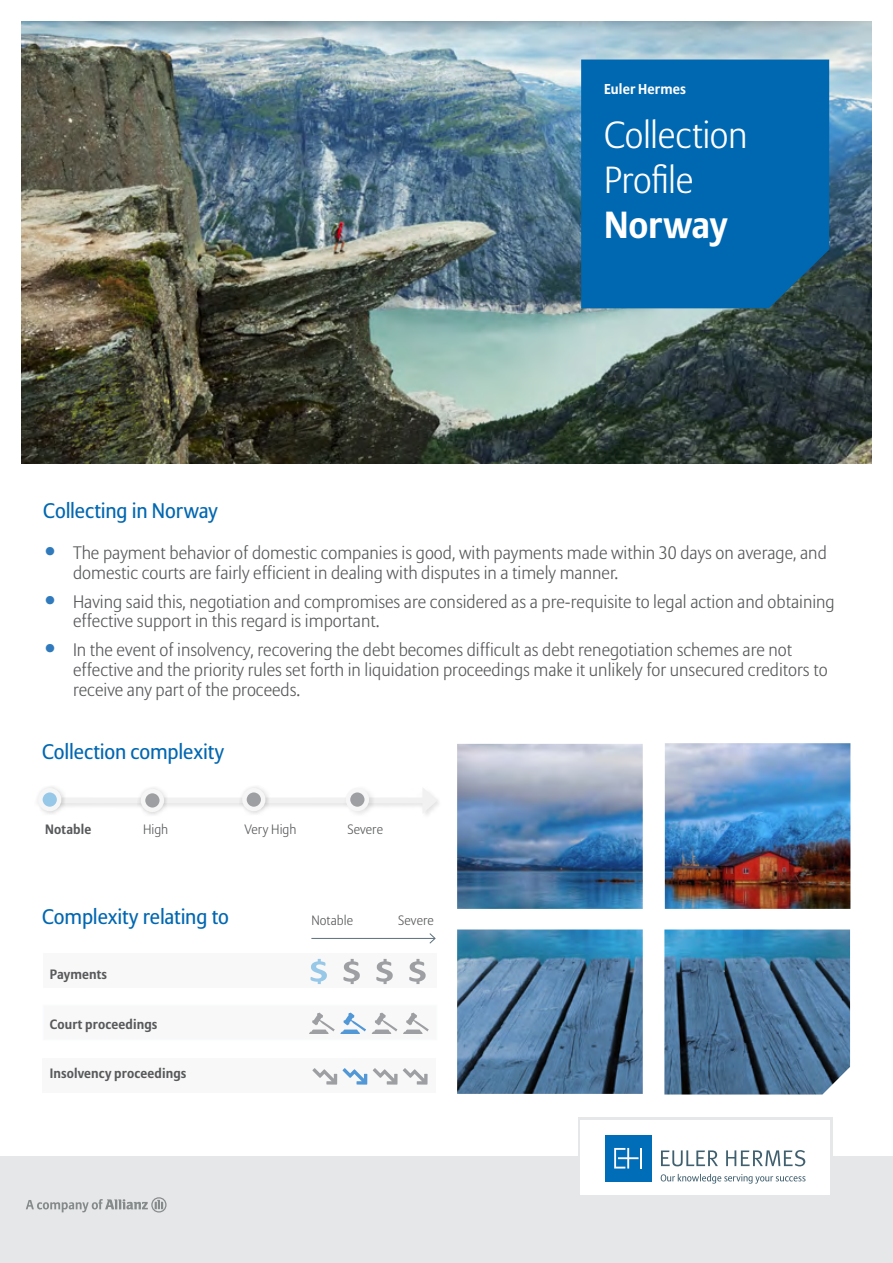
<style>
.page{position:relative;width:893px;height:1263px;background:#fff}
.page>*{position:absolute;margin:0;border:0;box-sizing:border-box;transform-origin:0 0}
.t1{font:300 37.5px/45px "Allianz Sans";letter-spacing:-.01em;color:#fff}
.t2{font:700 37.5px "Allianz Sans";letter-spacing:-.01em;color:#fff}
.t3{font:21px "Allianz Sans";letter-spacing:-.005em;color:#0067b1}
.t4{font:300 18px/19.6px "Allianz Sans";color:#58595b}
.t5{font:700 14.25px "Allianz Sans";letter-spacing:.01em;color:#fff}
.t6{font:700 13.5px "Allianz Sans";letter-spacing:.01em;color:#58595b}
.t7{font:300 13.5px "Allianz Sans";letter-spacing:.005em;color:#58595b}
.s1{font-size:27px;color:#2f7abc}
</style>
<div class="page">
<img style="left:457px;top:743px;width:393px;height:351px">
<svg style="left:66px;top:788px;width:371px;height:26px"></svg>
<div style="left:578px;top:1118px;width:254px;height:80px;background:#e6e7e8"></div>
<div style="left:0;top:1156px;width:893px;height:107px;background:#e6e7e8"></div>
<div style="left:344px;top:786px;width:31px;height:31px;background:#000;opacity:.11"></div>
<svg style="left:348px;top:790px;width:19px;height:19px"></svg>
<div style="left:346px;top:788px;width:23px;height:23px;border:4px solid #f6f6f6;border-radius:50%"></div>
<div style="left:137px;top:786px;width:32px;height:30px;background:#000;opacity:.18"></div>
<svg style="left:143px;top:791px;width:19px;height:19px"></svg>
<div style="left:141px;top:789px;width:23px;height:23px;border:4px solid #f6f6f6;border-radius:50%"></div>
<div style="left:35px;top:785px;width:31px;height:31px;background:#000;opacity:.18"></div>
<svg style="left:40px;top:790px;width:19px;height:19px"></svg>
<div style="left:38px;top:788px;width:23px;height:23px;border:4px solid #f6f6f6;border-radius:50%"></div>
<div style="left:239px;top:785px;width:31px;height:31px;background:#000;opacity:.18"></div>
<svg style="left:244px;top:790px;width:19px;height:19px"></svg>
<div style="left:242px;top:788px;width:23px;height:23px;border:4px solid #f6f6f6;border-radius:50%"></div>
<div style="left:43px;top:953px;width:394px;height:35px;background:#f8f8f8"></div>
<div style="left:43px;top:1005px;width:394px;height:35px;background:#f8f8f8"></div>
<div style="left:43px;top:1058px;width:393px;height:35px;background:#f8f8f8"></div>
<svg style="left:311px;top:959px;width:16px;height:25px"></svg>
<svg style="left:343px;top:959px;width:17px;height:25px"></svg>
<svg style="left:376px;top:959px;width:17px;height:25px"></svg>
<svg style="left:409px;top:959px;width:17px;height:25px"></svg>
<svg style="left:309px;top:1012px;width:57px;height:22px"></svg>
<svg style="left:372px;top:1012px;width:25px;height:22px"></svg>
<svg style="left:403px;top:1012px;width:26px;height:22px"></svg>
<svg style="left:312px;top:1068px;width:55px;height:16px"></svg>
<svg style="left:373px;top:1068px;width:55px;height:16px"></svg>
<hr style="left:311px;top:938px;width:124px;height:1px;background:#5c6f7c">
<svg style="left:429px;top:933px;width:7px;height:11px"></svg>
<img style="left:21px;top:21px;width:851px;height:442px">
<div style="left:580px;top:1120px;width:250px;height:75px;background:#fff"></div>
<div style="left:581px;top:60px;width:248px;height:248px;background:#0067b1"></div>
<div style="left:605px;top:1135px;width:47px;height:46px;background:#006db8"></div>
<hr style="left:640px;top:1148px;width:2px;height:20px;background:#fff">
<svg style="left:614px;top:1148px;width:24px;height:20px"></svg>
<svg style="left:661px;top:1150px;width:57px;height:16px"></svg>
<svg style="left:726px;top:1150px;width:79px;height:16px"></svg>
<svg style="left:661px;top:1174px;width:144px;height:9px"></svg>
<svg style="left:26px;top:1197px;width:141px;height:15px"></svg>
<p class="t5" style="left:604px;top:80px;width:83px">Euler Hermes</p>
<h1 class="t1" style="left:604px;top:114px;width:145px">Collection<br>Profile</h1>
<h1 class="t2" style="left:604px;top:201px;width:125px">Norway</h1>
<p class="t3" style="left:43px;top:498px;width:176px">Collecting in Norway</p>
<p class="t4" style="left:73px;top:544px;width:755px;text-indent:-30px"><span class="s1">•</span> The payment behavior of domestic companies is good, with payments made within 30 days on average, and domestic courts are fairly efficient in dealing with disputes in a timely manner.</p>
<p class="t4" style="left:73px;top:592px;width:763px;text-indent:-30px"><span class="s1">•</span> Having said this, negotiation and compromises are considered as a pre-requisite to legal action and obtaining effective support in this regard is important.</p>
<p class="t4" style="left:73px;top:641px;width:756px;text-indent:-30px"><span class="s1">•</span> In the event of insolvency, recovering the debt becomes difficult as debt renegotiation schemes are not effective and the priority rules set forth in liquidation proceedings make it unlikely for unsecured creditors to receive any part of the proceeds.</p>
<p class="t3" style="left:42px;top:739px;width:183px">Collection complexity</p>
<p class="t6" style="left:45px;top:821px;width:48px">Notable</p>
<p class="t7" style="left:143px;top:821px;width:27px">High</p>
<p class="t7" style="left:244px;top:821px;width:53px">Very High</p>
<p class="t7" style="left:347px;top:821px;width:37px">Severe</p>
<p class="t3" style="left:42px;top:904px;width:188px">Complexity relating to</p>
<p class="t6" style="left:50px;top:966px;width:59px">Payments</p>
<p class="t6" style="left:50px;top:1015px;width:109px">Court proceedings</p>
<p class="t6" style="left:50px;top:1065px;width:138px">Insolvency proceedings</p>
<p class="t7" style="left:311px;top:912px;width:43px">Notable</p>
<p class="t7" style="left:398px;top:912px;width:37px">Severe</p>
</div>
